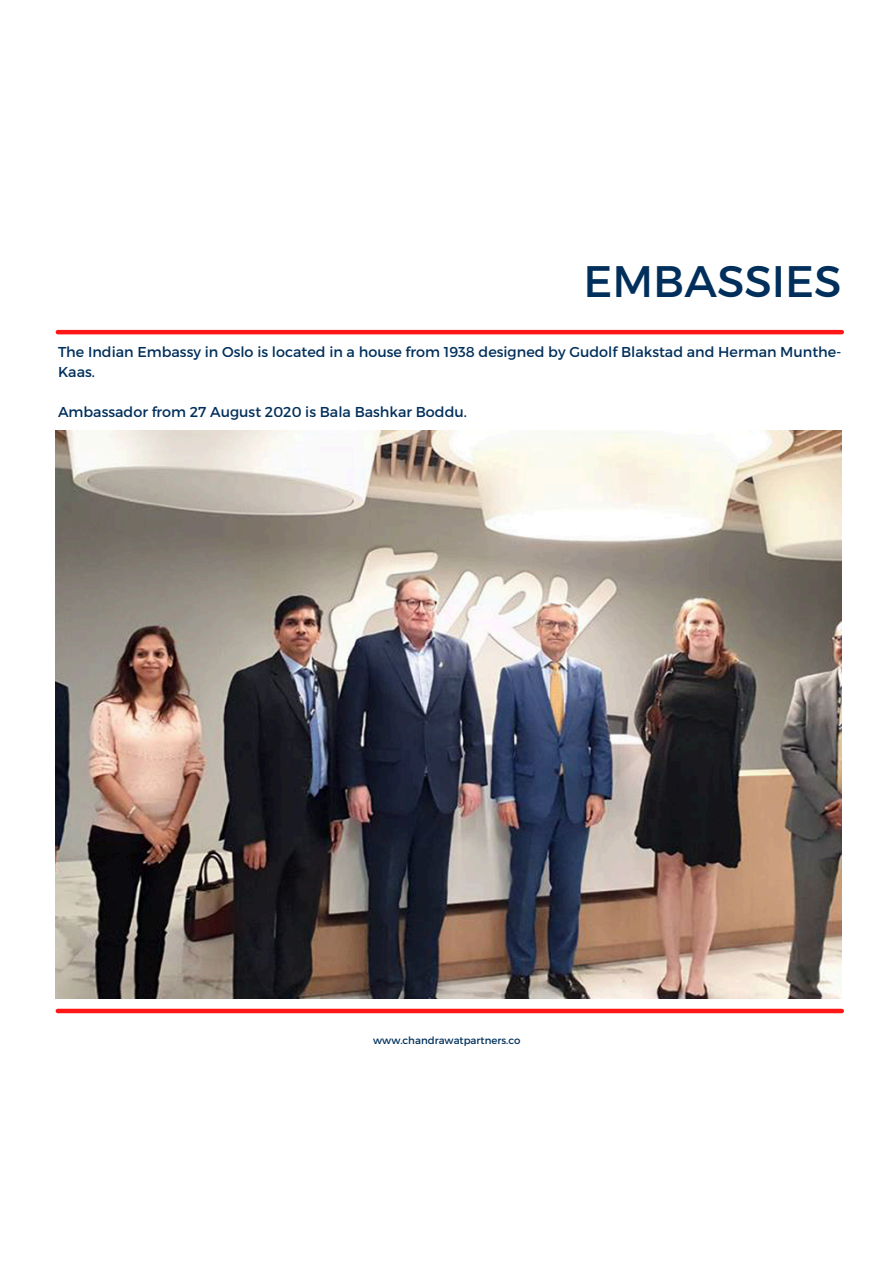
<style>
.page{position:relative;width:894px;height:1264px;background:#fff}
.page>*{position:absolute;margin:0;border:0;box-sizing:border-box;transform-origin:0 0}
.t1{font:44.1px "Montserrat";color:#002f5b}
.t2{font:14.4px/19.8px "Montserrat";color:#002f5b}
.t3{font:10.2px "Montserrat";color:#00305b}
</style>
<div class="page">
<hr style="left:58px;top:330px;width:783px;height:4px;background:#ff1616">
<div style="left:58px;top:1008px;width:783px;height:5px;background:#ff1616"></div>
<img style="left:56px;top:430px;width:785px;height:568px">
<h2 class="t1" style="left:583px;top:253px;width:259px">EMBASSIES</h2>
<h1 class="t2" style="left:58px;top:341px;width:784px">The Indian Embassy in Oslo is located in a house from 1938 designed by Gudolf Blakstad and Herman Munthe-<br>Kaas.</h1>
<p class="t2" style="left:58px;top:401px;width:410px">Ambassador from 27 August 2020 is Bala Bashkar Boddu.</p>
<h2 class="t3" style="left:373px;top:1033px;width:149px">www.chandrawatpartners.co</h2>
</div>
